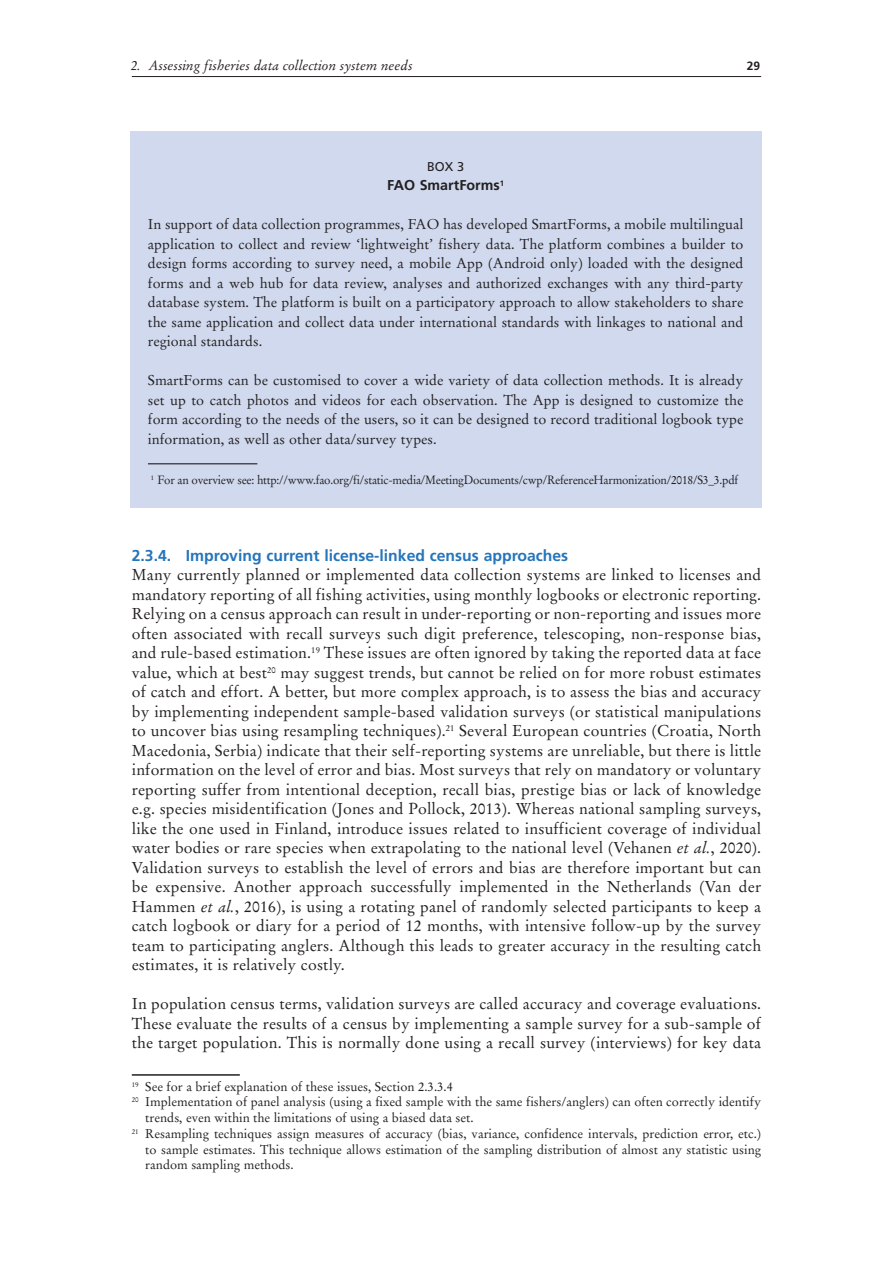
<style>
.page{position:relative;width:893px;height:1263px;background:#fff}
.page>*{position:absolute;margin:0;border:0;box-sizing:border-box;transform-origin:0 0}
.NewPara_1{font:15.75px/19.5px "Stempel Garamond LT Std";letter-spacing:.01em;color:#231f20;text-align:justify}
.Heading_3{font:700 15.75px "Frutiger LT Std";color:#2575bb}
.BoxNewPara_1{font:14.25px/19.5px "Stempel Garamond LT Std";color:#231f20;text-align:justify}
.BoxTitle{font:700 14.25px "Frutiger LT Std";color:#231f20}
.RunningHead{font:italic 13.5px "Stempel Garamond LT Std";color:#231f20}
.FootNote{font:12.75px/15.8px "Stempel Garamond LT Std";color:#231f20}
.BoxNo{font:12.75px "Frutiger LT Std";color:#231f20}
.BoxNote{font:12px "Stempel Garamond LT Std";letter-spacing:-.02em;color:#231f20;scale:.96 1}
.t1{font:700 12px "Frutiger LT Std";color:#231f20}
.s1{font-style:italic}
</style>
<div class="page">
<hr style="left:132px;top:76px;width:629px;height:1px;background:#231f20">
<hr style="left:132px;top:1074px;width:108px;height:2px;background:#231f20">
<div style="left:130px;top:132px;width:631px;height:376px;background:#d0d9ee"></div>
<hr style="left:148px;top:463px;width:109px;height:1px;background:#231f20">
<p class="RunningHead" style="left:131px;top:57px;width:283px">2. Assessing fisheries data collection system needs</p>
<p class="t1" style="left:747px;top:59px;width:15px">29</p>
<p class="BoxNo" style="left:427px;top:159px;width:39px">BOX 3</p>
<p class="BoxTitle" style="left:387px;top:177px;width:118px">FAO SmartForms<sup>1</sup></p>
<p class="BoxNewPara_1" style="left:148px;top:215px;width:597px">In support of data collection programmes, FAO has developed SmartForms, a mobile multilingual application to collect and review ‘lightweight’ fishery data. The platform combines a builder to design forms according to survey need, a mobile App (Android only) loaded with the designed forms and a web hub for data review, analyses and authorized exchanges with any third-party database system. The platform is built on a participatory approach to allow stakeholders to share the same application and collect data under international standards with linkages to national and regional standards.</p>
<p class="BoxNewPara_1" style="left:148px;top:371px;width:597px">SmartForms can be customised to cover a wide variety of data collection methods. It is already set up to catch photos and videos for each observation. The App is designed to customize the form according to the needs of the users, so it can be designed to record traditional logbook type information, as well as other data/survey types.</p>
<p class="BoxNote" style="left:151px;top:472px;width:613px"><sup>1</sup> For an overview see: http://www.fao.org/fi/static-media/MeetingDocuments/cwp/ReferenceHarmonization/2018/S3_3.pdf</p>
<p class="Heading_3" style="left:132px;top:546px;width:438px">2.3.4. Improving current license-linked census approaches</p>
<p class="NewPara_1" style="left:132px;top:565px;width:631px">Many currently planned or implemented data collection systems are linked to licenses and mandatory reporting of all fishing activities, using monthly logbooks or electronic reporting.<br>Relying on a census approach can result in under-reporting or non-reporting and issues more often associated with recall surveys such digit preference, telescoping, non-response bias, and rule-based estimation.<sup>19</sup> These issues are often ignored by taking the reported data at face value, which at best<sup>20</sup> may suggest trends, but cannot be relied on for more robust estimates of catch and effort. A better, but more complex approach, is to assess the bias and accuracy by implementing independent sample-based validation surveys (or statistical manipulations to uncover bias using resampling techniques).<sup>21</sup> Several European countries (Croatia, North Macedonia, Serbia) indicate that their self-reporting systems are unreliable, but there is little information on the level of error and bias. Most surveys that rely on mandatory or voluntary reporting suffer from intentional deception, recall bias, prestige bias or lack of knowledge e.g. species misidentification (Jones and Pollock, 2013). Whereas national sampling surveys, like the one used in Finland, introduce issues related to insufficient coverage of individual water bodies or rare species when extrapolating to the national level (Vehanen <span class="s1">et al.</span>, 2020).<br>Validation surveys to establish the level of errors and bias are therefore important but can be expensive. Another approach successfully implemented in the Netherlands (Van der Hammen <span class="s1">et al.</span>, 2016), is using a rotating panel of randomly selected participants to keep a catch logbook or diary for a period of 12 months, with intensive follow-up by the survey team to participating anglers. Although this leads to greater accuracy in the resulting catch estimates, it is relatively costly.</p>
<p class="NewPara_1" style="left:132px;top:994px;width:631px">In population census terms, validation surveys are called accuracy and coverage evaluations.<br>These evaluate the results of a census by implementing a sample survey for a sub-sample of the target population. This is normally done using a recall survey (interviews) for key data</p>
<p class="FootNote" style="left:132px;top:1078px;width:323px"><sup>19</sup> See for a brief explanation of these issues, Section 2.3.3.4</p>
<p class="FootNote" style="left:145px;top:1094px;width:617px;text-indent:-14px"><sup>20</sup> Implementation of panel analysis (using a fixed sample with the same fishers/anglers) can often correctly identify trends, even within the limitations of using a biased data set.</p>
<p class="FootNote" style="left:145px;top:1126px;width:617px;text-align:justify;text-indent:-14px"><sup>21</sup> Resampling techniques assign measures of accuracy (bias, variance, confidence intervals, prediction error, etc.) to sample estimates. This technique allows estimation of the sampling distribution of almost any statistic using random sampling methods.</p>
</div>
